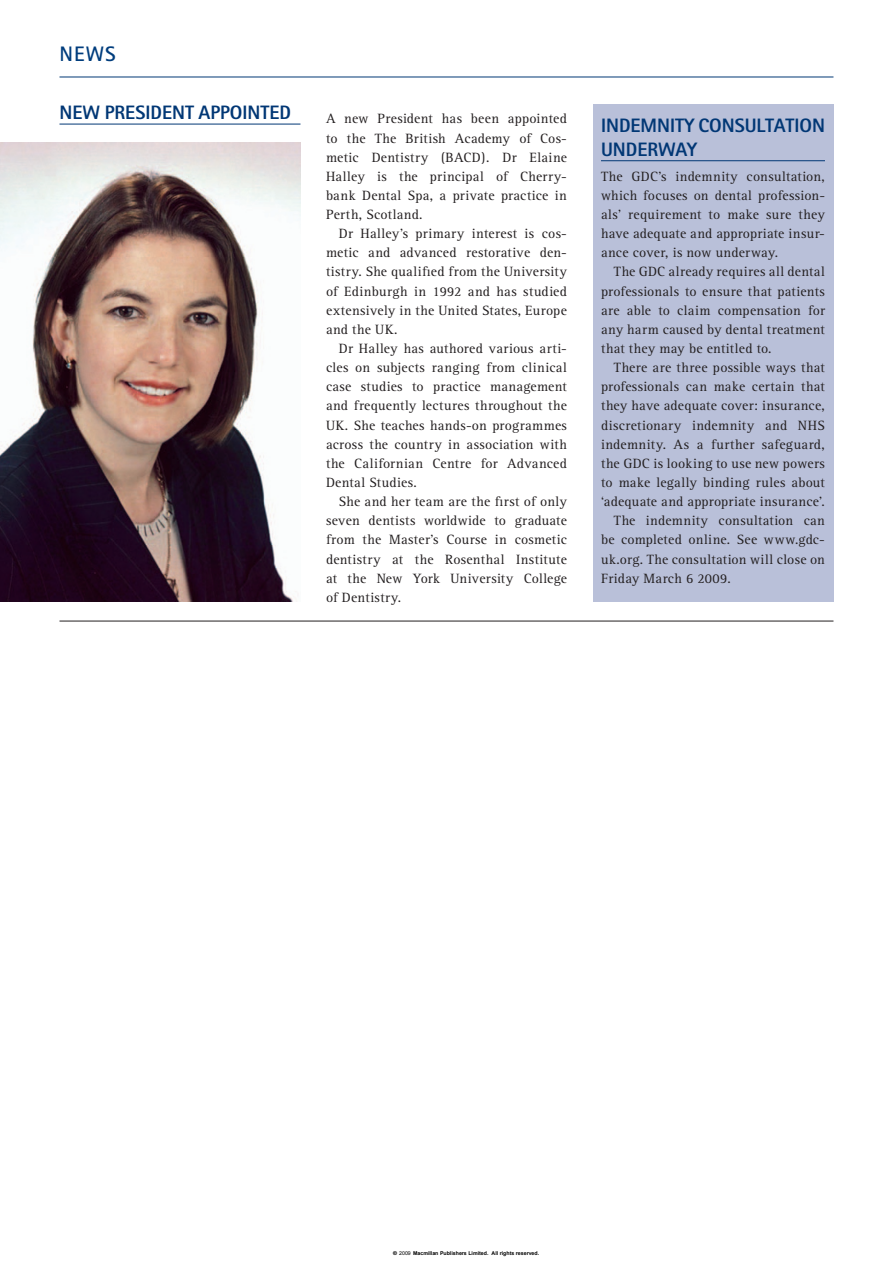
<style>
.page{position:relative;width:893px;height:1263px;background:#fff}
.page>*{position:absolute;margin:0;border:0;box-sizing:border-box;transform-origin:0 0}
.t1{font:700 21px "Rotis Sans Serif";color:#013d7d}
.t2{font:800 19.5px/23.9px "Rotis Sans Serif";color:#013775}
.t3{font:13.95px/19.2px "Rotis Serif";letter-spacing:.02em;color:#231f20;text-align:justify}
.t4{font:700 5.25px "Arial";color:#000}
.s1{font-family:"Helvetica"}
.s2{font-weight:400}
</style>
<div class="page">
<hr style="left:59px;top:77px;width:774px;height:1px;background:#013775">
<hr style="left:59px;top:124px;width:241px;height:1px;background:#013775">
<hr style="left:59px;top:621px;width:774px;height:1px;background:#231f20">
<img style="left:0;top:143px;width:300px;height:459px">
<div style="left:592px;top:104px;width:241px;height:498px;background:#b9c0d9"></div>
<hr style="left:601px;top:160px;width:224px;height:1px;background:#013775">
<h1 class="t1" style="left:59px;top:47px;width:58px">NEWS</h1>
<h2 class="t2" style="left:59px;top:103px;width:233px">NEW PRESIDENT APPOINTED</h2>
<p class="t3" style="left:326px;top:110px;width:242px">A new President has been appointed to the The British Academy of Cos&shy;metic Dentistry (BACD). Dr Elaine Halley is the principal of Cherry&shy;bank Dental Spa, a private practice in Perth, Scotland.</p>
<p class="t3" style="left:326px;top:225px;width:242px;text-indent:13px">Dr Halley’s primary interest is cos&shy;metic and advanced restorative den&shy;tistry. She qualified from the University of Edinburgh in 1992 and has studied extensively in the United States, Europe and the UK.</p>
<p class="t3" style="left:326px;top:340px;width:242px;text-indent:13px">Dr Halley has authored various arti&shy;cles on subjects ranging from clinical case studies to practice management and frequently lectures throughout the UK. She teaches hands-on programmes across the country in association with the Californian Centre for Advanced Dental Studies.</p>
<p class="t3" style="left:326px;top:493px;width:242px;text-indent:13px">She and her team are the first of only seven dentists worldwide to graduate from the Master’s Course in cosmetic dentistry at the Rosenthal Institute at the New York University College of Dentistry.</p>
<h2 class="t2" style="left:601px;top:116px;width:225px">INDEMNITY CONSULTATION<br>UNDERWAY</h2>
<p class="t3" style="left:601px;top:168px;width:225px">The GDC’s indemnity consultation, which focuses on dental profession&shy;als’ requirement to make sure they have adequate and appropriate insur&shy;ance cover, is now underway.</p>
<p class="t3" style="left:601px;top:264px;width:225px;text-indent:13px">The GDC already requires all dental professionals to ensure that patients are able to claim compensation for any harm caused by dental treatment that they may be entitled to.</p>
<p class="t3" style="left:614px;top:359px;width:213px">There are three possible ways that</p>
<p class="t3" style="left:601px;top:378px;width:225px">professionals can make certain that</p>
<p class="t3" style="left:601px;top:397px;width:225px">they have adequate cover: insurance,</p>
<p class="t3" style="left:601px;top:417px;width:225px">discretionary indemnity and NHS</p>
<p class="t3" style="left:601px;top:436px;width:225px">indemnity. As a further safeguard,</p>
<p class="t3" style="left:601px;top:455px;width:225px">the GDC is looking to use new powers</p>
<p class="t3" style="left:601px;top:474px;width:225px">to make legally binding rules about</p>
<p class="t3" style="left:601px;top:493px;width:225px">‘adequate and appropriate insurance’.</p>
<p class="t3" style="left:614px;top:512px;width:213px">The indemnity consultation can</p>
<p class="t3" style="left:601px;top:531px;width:225px">be completed online. See www.gdc-</p>
<p class="t3" style="left:601px;top:551px;width:225px">uk.org. The consultation will close on</p>
<p class="t3" style="left:601px;top:570px;width:131px">Friday March 6 2009.</p>
<p class="t4" style="left:393px;top:1250px;width:148px"><span class="s1">©</span> <span class="s2">2009</span> Macmillan Publishers Limited. All rights reserved.</p>
</div>
